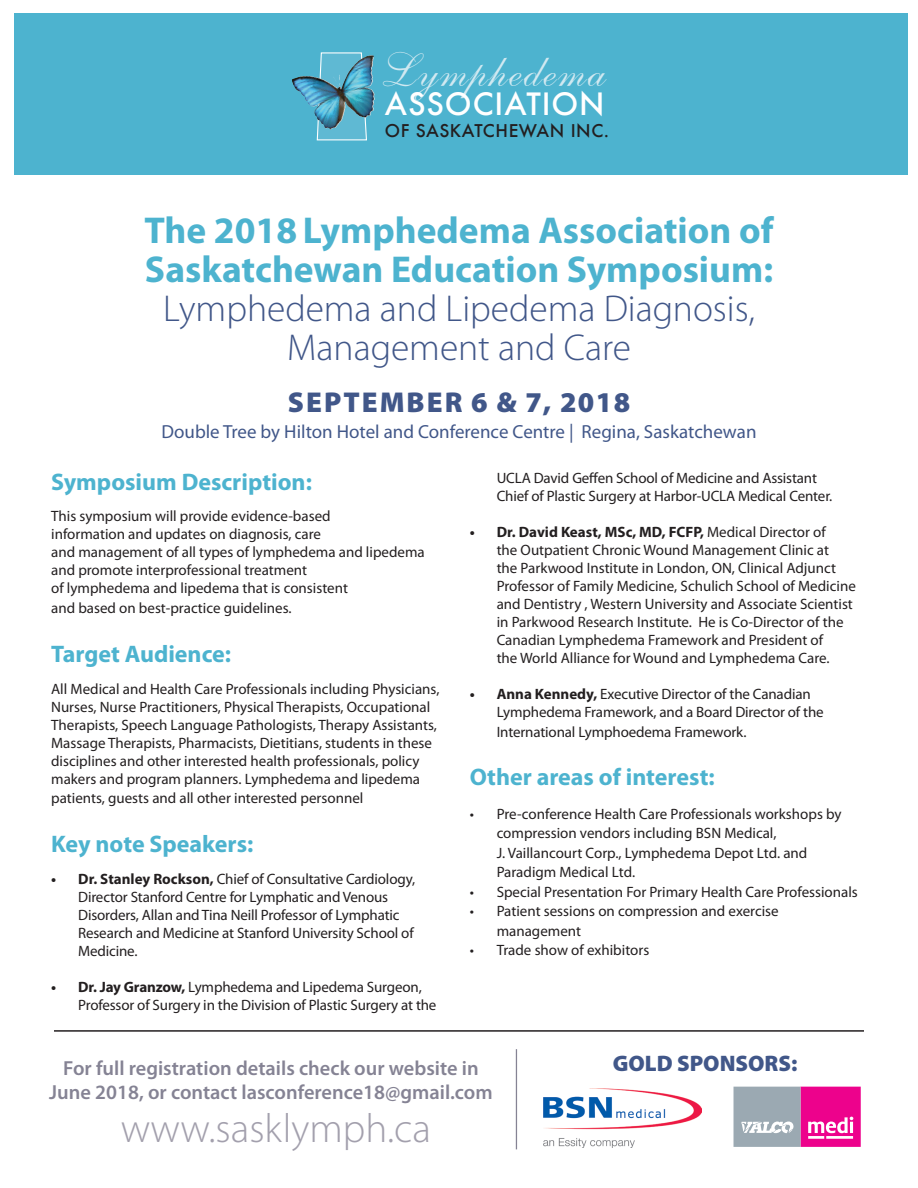
<style>
.page{position:relative;width:918px;height:1188px;background:#fff}
.page>*{position:absolute;margin:0;border:0;box-sizing:border-box;transform-origin:0 0}
.t1{font:46.95px "Shelley Allegro Script";letter-spacing:.03em;color:#d1e9f1}
.t2{font:300 40.8px "Myriad Pro";color:#a3a0ad}
.t3{font:700 37.5px/39px "Myriad Pro";color:#4db3cf}
.t4{font:300 37.5px/39px "Myriad Pro";color:#415789;text-align:center}
.t5{font:500 30px "Futura";letter-spacing:.03em;color:#fff}
.t6{font:900 28.8px "Myriad Pro";letter-spacing:.07em;color:#415789}
.t7{font:700 24px "Myriad Pro";color:#4db3cf}
.t8{font:900 22.5px "Myriad Pro";color:#415789}
.t9{font:600 20.4px/24.5px "Myriad Pro";color:#858394;text-align:center}
.t10{font:18.9px "Myriad Pro";color:#415789}
.t11{font:500 17.25px "Futura";letter-spacing:.03em;color:#231f20}
.t12{font:15px/18px "Myriad Pro";color:#231f20}
.s1{font-weight:700}
</style>
<div class="page">
<div style="left:15px;top:14px;width:893px;height:161px;background:#4db3cf"></div>
<svg style="left:316px;top:52px;width:52px;height:89px;background:#66b2c9"></svg>
<img style="left:292px;top:56px;width:76px;height:59px">
<hr style="left:516px;top:1049px;width:1px;height:100px;background:#858394">
<hr style="left:54px;top:1030px;width:810px;height:2px;background:#231f20">
<svg style="left:734px;top:1087px;width:127px;height:60px;background:#c76daa"></svg>
<img style="left:543px;top:1088px;width:159px;height:60px">
<h1 class="t1" style="left:375px;top:43px;width:225px">Lymphedema</h1>
<h3 class="t5" style="left:385px;top:83px;width:221px">ASSOCIATION</h3>
<p class="t11" style="left:385px;top:119px;width:226px">OF SASKATCHEWAN INC.</p>
<h3 class="t3" style="left:144px;top:209px;width:631px">The 2018 Lymphedema Association of<br>Saskatchewan Education Symposium:</h3>
<h3 class="t4" style="left:163px;top:289px;width:593px">Lymphedema and Lipedema Diagnosis,<br>Management and Care</h3>
<h3 class="t6" style="left:288px;top:383px;width:344px">SEPTEMBER 6 &amp; 7, 2018</h3>
<p class="t10" style="left:161px;top:420px;width:597px">Double Tree by Hilton Hotel and Conference Centre | Regina, Saskatchewan</p>
<h3 class="t7" style="left:51px;top:466px;width:262px">Symposium Description:</h3>
<p class="t12" style="left:51px;top:507px;width:375px">This symposium will provide evidence-based<br>information and updates on diagnosis, care<br>and management of all types of lymphedema and lipedema and promote interprofessional treatment<br>of lymphedema and lipedema that is consistent</p>
<p class="t12" style="left:51px;top:599px;width:242px">and based on best-practice guidelines.</p>
<h3 class="t7" style="left:51px;top:638px;width:181px">Target Audience:</h3>
<p class="t12" style="left:51px;top:679px;width:390px">All Medical and Health Care Professionals including Physicians, Nurses, Nurse Practitioners, Physical Therapists, Occupational Therapists, Speech Language Pathologists, Therapy Assistants, Massage Therapists, Pharmacists, Dietitians, students in these disciplines and other interested health professionals, policy makers and program planners. Lymphedema and lipedema</p>
<p class="t12" style="left:51px;top:789px;width:314px">patients, guests and all other interested personnel</p>
<h3 class="t7" style="left:51px;top:828px;width:204px">Key note Speakers:</h3>
<p class="t12" style="left:78px;top:870px;width:338px;text-indent:-27px"><span class="s1">• Dr. Stanley Rockson,</span> Chief of Consultative Cardiology, Director Stanford Centre for Lymphatic and Venous Disorders, Allan and Tina Neill Professor of Lymphatic Research and Medicine at Stanford University School of Medicine.</p>
<p class="t12" style="left:78px;top:978px;width:360px;text-indent:-27px"><span class="s1">• Dr. Jay Granzow,</span> Lymphedema and Lipedema Surgeon,<br>Professor of Surgery in the Division of Plastic Surgery at the</p>
<p class="t12" style="left:497px;top:469px;width:337px">UCLA David Geffen School of Medicine and Assistant<br>Chief of Plastic Surgery at Harbor-UCLA Medical Center.</p>
<p class="t12" style="left:497px;top:523px;width:361px;text-indent:-27px"><span class="s1">• Dr. David Keast, MSc, MD, FCFP,</span> Medical Director of<br>the Outpatient Chronic Wound Management Clinic at<br>the Parkwood Institute in London, ON, Clinical Adjunct Professor of Family Medicine, Schulich School of Medicine and Dentistry , Western University and Associate Scientist in Parkwood Research Institute. He is Co-Director of the Canadian Lymphedema Framework and President of<br>the World Alliance for Wound and Lymphedema Care.</p>
<p class="t12" style="left:497px;top:685px;width:329px;text-indent:-27px"><span class="s1">• Anna Kennedy,</span> Executive Director of the Canadian<br>Lymphedema Framework, and a Board Director of the</p>
<p class="t12" style="left:497px;top:722px;width:251px">International Lymphoedema Framework.</p>
<h3 class="t7" style="left:470px;top:762px;width:247px">Other areas of interest:</h3>
<p class="t12" style="left:497px;top:804px;width:346px;line-height:19.5px;text-indent:-27px">• Pre-conference Health Care Professionals workshops by compression vendors including BSN Medical,<br>J. Vaillancourt Corp., Lymphedema Depot Ltd. and Paradigm Medical Ltd.</p>
<p class="t12" style="left:470px;top:882px;width:390px">• Special Presentation For Primary Health Care Professionals</p>
<p class="t12" style="left:497px;top:901px;width:284px;line-height:19.5px;text-indent:-27px">• Patient sessions on compression and exercise management</p>
<p class="t12" style="left:470px;top:941px;width:181px">• Trade show of exhibitors</p>
<h3 class="t9" style="left:49px;top:1055px;width:445px">For full registration details check our website in<br>June 2018, or contact lasconference18@gmail.com</h3>
<h2 class="t2" style="left:121px;top:1106px;width:312px">www.sasklymph.ca</h2>
<h3 class="t8" style="left:613px;top:1048px;width:186px">GOLD SPONSORS:</h3>
</div>
